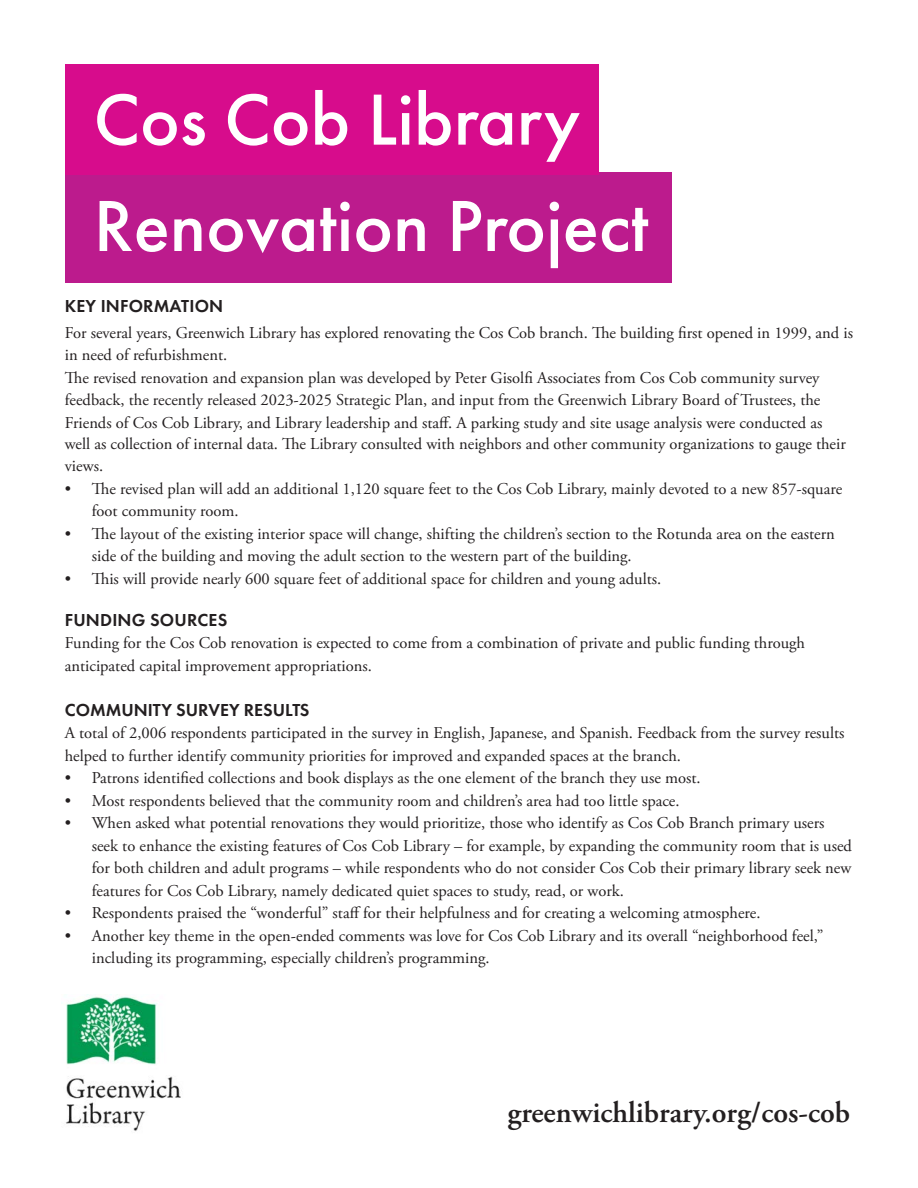
<style>
.page{position:relative;width:918px;height:1188px;background:#fff}
.page>*{position:absolute;margin:0;border:0;box-sizing:border-box;transform-origin:0 0}
.t1{font:500 75px "Futura PT";color:#fff}
.t2{font:600 30px "Adobe Garamond Pro";color:#231f20}
.t3{font:600 18px "Futura PT";letter-spacing:.01em;color:#231f20}
.t4{font:16.5px/22.5px "Adobe Garamond Pro";color:#231f20}
</style>
<div class="page">
<div style="left:65px;top:173px;width:607px;height:110px;background:#bc1b8d"></div>
<div style="left:65px;top:65px;width:533px;height:110px;background:#d70c8c"></div>
<img style="left:65px;top:996px;width:116px;height:135px">
<p class="t1" style="left:94px;top:75px;width:488px">Cos Cob Library</p>
<p class="t1" style="left:94px;top:181px;width:556px">Renovation Project</p>
<p class="t3" style="left:65px;top:295px;width:160px">KEY INFORMATION</p>
<p class="t4" style="left:65px;top:322px;width:790px">For several years, Greenwich Library has explored renovating the Cos Cob branch. The building first opened in 1999, and is in need of refurbishment.</p>
<p class="t4" style="left:65px;top:367px;width:759px">The revised renovation and expansion plan was developed by Peter Gisolfi Associates from Cos Cob community survey feedback, the recently released 2023-2025 Strategic Plan, and input from the Greenwich Library Board of Trustees, the<br>Friends of Cos Cob Library, and Library leadership and staff. A parking study and site usage analysis were conducted as</p>
<p class="t4" style="left:65px;top:433px;width:783px">well as collection of internal data. The Library consulted with neighbors and other community organizations to gauge their views.</p>
<p class="t4" style="left:92px;top:478px;width:752px;text-indent:-27px">• The revised plan will add an additional 1,120 square feet to the Cos Cob Library, mainly devoted to a new 857-square foot community room.</p>
<p class="t4" style="left:92px;top:523px;width:745px;text-indent:-27px">• The layout of the existing interior space will change, shifting the children’s section to the Rotunda area on the eastern side of the building and moving the adult section to the western part of the building.</p>
<p class="t4" style="left:65px;top:568px;width:598px">• This will provide nearly 600 square feet of additional space for children and young adults.</p>
<p class="t3" style="left:65px;top:609px;width:164px">FUNDING SOURCES</p>
<p class="t4" style="left:65px;top:633px;width:742px">Funding for the Cos Cob renovation is expected to come from a combination of private and public funding through anticipated capital improvement appropriations.</p>
<p class="t3" style="left:65px;top:699px;width:246px">COMMUNITY SURVEY RESULTS</p>
<p class="t4" style="left:65px;top:723px;width:781px">A total of 2,006 respondents participated in the survey in English, Japanese, and Spanish. Feedback from the survey results helped to further identify community priorities for improved and expanded spaces at the branch.</p>
<p class="t4" style="left:65px;top:768px;width:637px">• Patrons identified collections and book displays as the one element of the branch they use most.</p>
<p class="t4" style="left:65px;top:790px;width:616px">• Most respondents believed that the community room and children’s area had too little space.</p>
<p class="t4" style="left:92px;top:813px;width:762px;text-indent:-27px">• When asked what potential renovations they would prioritize, those who identify as Cos Cob Branch primary users seek to enhance the existing features of Cos Cob Library – for example, by expanding the community room that is used for both children and adult programs – while respondents who do not consider Cos Cob their primary library seek new features for Cos Cob Library, namely dedicated quiet spaces to study, read, or work.</p>
<p class="t4" style="left:65px;top:903px;width:697px">• Respondents praised the “wonderful” staff for their helpfulness and for creating a welcoming atmosphere.</p>
<p class="t4" style="left:92px;top:925px;width:733px;text-indent:-27px">• Another key theme in the open-ended comments was love for Cos Cob Library and its overall “neighborhood feel,” including its programming, especially children’s programming.</p>
<p class="t2" style="left:508px;top:1095px;width:344px">greenwichlibrary.org/cos-cob</p>
</div>
